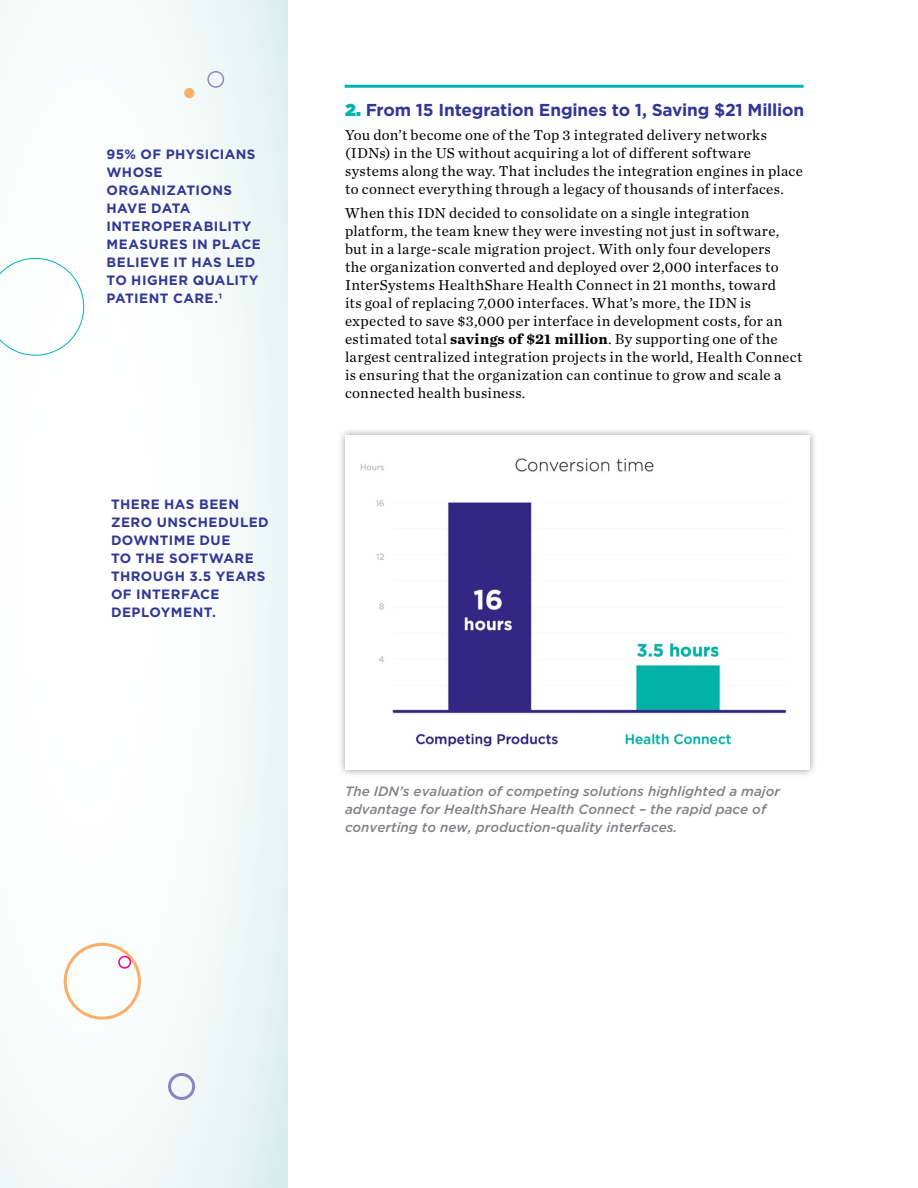
<style>
.page{position:relative;width:918px;height:1188px;background:#fff}
.page>*{position:absolute;margin:0;border:0;box-sizing:border-box;transform-origin:0 0}
.t1{font:700 17.25px "Gotham";letter-spacing:-.01em;color:#323795}
.t2{font:15px/18px "Chronicle Text G1";letter-spacing:.02em;color:#000}
.t3{font:700 13.5px/18px "Gotham";letter-spacing:.03em;color:#323795}
.t4{font:italic 500 13.5px/18px "Gotham";color:#808285}
.s1{font-weight:900;color:#00b5af}
.s2{font-family:"Chronicle Text G2";font-weight:700}
</style>
<div class="page">
<div style="left:337px;top:427px;width:481px;height:351px;background:#000;opacity:.4"></div>
<div style="left:345px;top:435px;width:465px;height:335px;background:#fff"></div>
<div style="left:0;top:0;width:288px;height:1188px;background:linear-gradient(to right,#fff,#edf7f5)"></div>
<div style="left:168px;top:1073px;width:27px;height:27px;border:3px solid #8a85c0;border-radius:50%"></div>
<div style="left:207px;top:71px;width:17px;height:17px;border:2px solid #8c87c1;border-radius:50%"></div>
<div style="left:185px;top:89px;width:9px;height:9px;background:#faae69;border-radius:50%"></div>
<div style="left:184px;top:88px;width:10px;height:10px;border:1px solid #faae69;border-radius:50%"></div>
<div style="left:64px;top:943px;width:77px;height:77px;border:3px solid #faae69;border-radius:50%"></div>
<div style="left:118px;top:956px;width:13px;height:13px;border:2px solid #ec008c;border-radius:50%"></div>
<svg style="left:0;top:258px;width:84px;height:98px"></svg>
<img style="left:360px;top:458px;width:427px;height:289px">
<hr style="left:345px;top:85px;width:459px;height:3px;background:#00b5af">
<p class="t3" style="left:106px;top:145px;width:156px">95% OF PHYSICIANS<br>WHOSE<br>ORGANIZATIONS<br>HAVE DATA<br>INTEROPERABILITY<br>MEASURES IN PLACE<br>BELIEVE IT HAS LED<br>TO HIGHER QUALITY<br>PATIENT CARE.1</p>
<p class="t3" style="left:111px;top:495px;width:159px">THERE HAS BEEN<br>ZERO UNSCHEDULED<br>DOWNTIME DUE<br>TO THE SOFTWARE<br>THROUGH 3.5 YEARS<br>OF INTERFACE<br>DEPLOYMENT.</p>
<p class="t1" style="left:345px;top:98px;width:461px"><span class="s1">2.</span> From 15 Integration Engines to 1, Saving $21 Million</p>
<p class="t2" style="left:345px;top:125px;width:459px">You don’t become one of the Top 3 integrated delivery networks (IDNs) in the US without acquiring a lot of different software systems along the way. That includes the integration engines in place to connect everything through a legacy of thousands of interfaces.</p>
<p class="t2" style="left:345px;top:203px;width:459px">When this IDN decided to consolidate on a single integration platform, the team knew they were investing not just in software, but in a large-scale migration project. With only four developers<br>the organization converted and deployed over 2,000 interfaces to InterSystems HealthShare Health Connect in 21 months, toward<br>its goal of replacing 7,000 interfaces. What’s more, the IDN is expected to save $3,000 per interface in development costs, for an estimated total <span class="s2">savings of $21 million</span>. By supporting one of the largest centralized integration projects in the world, Health Connect is ensuring that the organization can continue to grow and scale a connected health business.</p>
<p class="t4" style="left:345px;top:783px;width:437px">The IDN’s evaluation of competing solutions highlighted a major advantage for HealthShare Health Connect – the rapid pace of converting to new, production-quality interfaces.</p>
</div>
